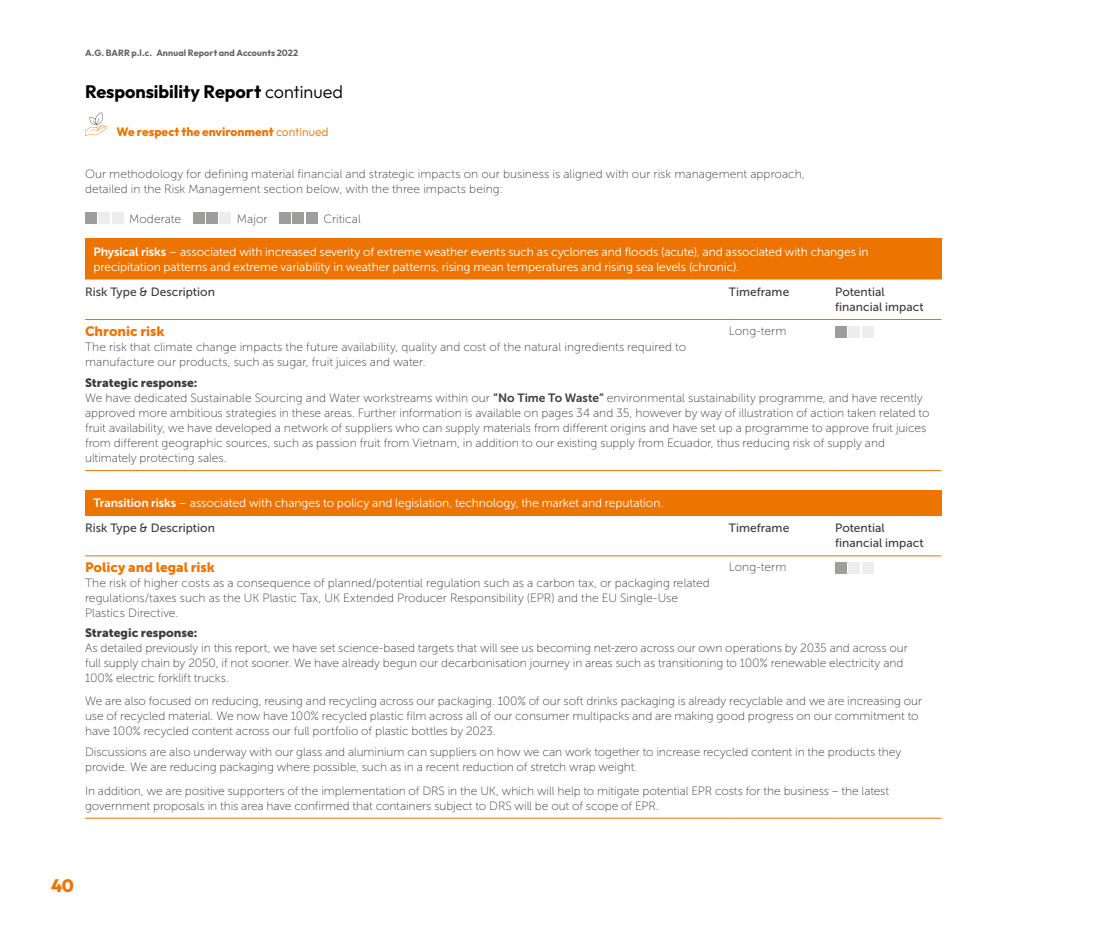
<style>
.page{position:relative;width:1106px;height:927px;background:#fff}
.page>*{position:absolute;margin:0;border:0;box-sizing:border-box;transform-origin:0 0}
.t1{font:700 18px "Outfit";color:#000}
.t2{font:800 18px "Outfit";color:#ee7402}
.t3{font:13.5px "Museo Sans 900";letter-spacing:-.005em;color:#ee7402}
.t4{font:12px/15px "Museo Sans 100";letter-spacing:-.005em;color:#3c3c3b}
.t5{font:12px/15px "Museo Sans 300";letter-spacing:-.01em;color:#fff}
.t6{font:12px/15px "Museo Sans 500";letter-spacing:.005em;color:#3c3c3b}
.t7{font:12px "Museo Sans 900";color:#3c3c3b}
.t8{font:800 12px "Outfit";color:#ee7402}
.t9{font:700 9px "Outfit";letter-spacing:.01em;color:#646363}
.s1{font-weight:300}
.s2{font-family:"Museo Sans 700"}
</style>
<div class="page">
<svg style="left:85px;top:112px;width:22px;height:24px"></svg>
<div style="left:85px;top:212px;width:12px;height:11px;background:#9d9d9c"></div>
<div style="left:98px;top:212px;width:12px;height:11px;background:#ededed"></div>
<div style="left:112px;top:212px;width:11px;height:11px;background:#ededed"></div>
<div style="left:193px;top:212px;width:11px;height:11px;background:#9d9d9c"></div>
<div style="left:206px;top:212px;width:12px;height:11px;background:#9d9d9c"></div>
<div style="left:220px;top:212px;width:11px;height:11px;background:#ededed"></div>
<div style="left:279px;top:212px;width:12px;height:11px;background:#9d9d9c"></div>
<div style="left:293px;top:212px;width:11px;height:11px;background:#9d9d9c"></div>
<div style="left:306px;top:212px;width:11px;height:11px;background:#9d9d9c"></div>
<div style="left:85px;top:238px;width:856px;height:41px;background:#ee7402"></div>
<hr style="left:85px;top:279px;width:644px;height:1px;background:#ee7402">
<hr style="left:729px;top:279px;width:106px;height:1px;background:#ee7402">
<hr style="left:835px;top:279px;width:106px;height:1px;background:#ee7402">
<hr style="left:85px;top:319px;width:644px;height:1px;background:#ee7402">
<hr style="left:729px;top:319px;width:106px;height:1px;background:#ee7402">
<hr style="left:835px;top:319px;width:106px;height:1px;background:#ee7402">
<hr style="left:85px;top:470px;width:644px;height:1px;background:#ee7402">
<hr style="left:729px;top:470px;width:106px;height:1px;background:#ee7402">
<hr style="left:835px;top:470px;width:106px;height:1px;background:#ee7402">
<div style="left:835px;top:326px;width:11px;height:12px;background:#9d9d9c"></div>
<div style="left:848px;top:326px;width:12px;height:12px;background:#ededed"></div>
<div style="left:862px;top:326px;width:11px;height:12px;background:#ededed"></div>
<div style="left:85px;top:490px;width:856px;height:25px;background:#ee7402"></div>
<hr style="left:85px;top:515px;width:644px;height:1px;background:#ee7402">
<hr style="left:729px;top:515px;width:106px;height:1px;background:#ee7402">
<hr style="left:835px;top:515px;width:106px;height:1px;background:#ee7402">
<hr style="left:85px;top:555px;width:644px;height:1px;background:#ee7402">
<hr style="left:729px;top:555px;width:106px;height:1px;background:#ee7402">
<hr style="left:835px;top:555px;width:106px;height:1px;background:#ee7402">
<hr style="left:85px;top:818px;width:644px;height:1px;background:#ee7402">
<hr style="left:729px;top:818px;width:106px;height:1px;background:#ee7402">
<hr style="left:835px;top:818px;width:106px;height:1px;background:#ee7402">
<div style="left:835px;top:562px;width:11px;height:12px;background:#9d9d9c"></div>
<div style="left:848px;top:562px;width:12px;height:12px;background:#ededed"></div>
<div style="left:862px;top:562px;width:11px;height:12px;background:#ededed"></div>
<p class="t9" style="left:85px;top:48px;width:215px">A.G. BARR p.l.c. Annual Report and Accounts 2022</p>
<h1 class="t1" style="left:85px;top:81px;width:259px">Responsibility Report <span class="s1">continued</span></h1>
<p class="t8" style="left:117px;top:125px;width:214px">We respect the environment <span class="s1">continued</span></p>
<p class="t4" style="left:85px;top:167px;width:721px">Our methodology for defining material financial and strategic impacts on our business is aligned with our risk management approach, detailed in the Risk Management section below, with the three impacts being:</p>
<p class="t4" style="left:129px;top:212px;width:53px">Moderate</p>
<p class="t4" style="left:237px;top:212px;width:32px">Major</p>
<p class="t4" style="left:323px;top:212px;width:39px">Critical</p>
<p class="t5" style="left:94px;top:244px;width:776px"><span class="s2">Physical risks</span> – associated with increased severity of extreme weather events such as cyclones and floods (acute), and associated with changes in precipitation patterns and extreme variability in weather patterns, rising mean temperatures and rising sea levels (chronic).</p>
<p class="t6" style="left:85px;top:284px;width:131px">Risk Type &amp; Description</p>
<p class="t6" style="left:728px;top:284px;width:62px">Timeframe</p>
<p class="t6" style="left:835px;top:284px;width:90px">Potential financial impact</p>
<p class="t3" style="left:85px;top:323px;width:81px">Chronic risk</p>
<p class="t4" style="left:85px;top:339px;width:602px">The risk that climate change impacts the future availability, quality and cost of the natural ingredients required to manufacture our products, such as sugar, fruit juices and water.</p>
<p class="t4" style="left:729px;top:323px;width:59px">Long-term</p>
<p class="t7" style="left:85px;top:376px;width:114px">Strategic response:</p>
<p class="t4" style="left:85px;top:391px;width:846px">We have dedicated Sustainable Sourcing and Water workstreams within our <span class="s2">“No Time To Waste”</span> environmental sustainability programme, and have recently approved more ambitious strategies in these areas. Further information is available on pages 34 and 35, however by way of illustration of action taken related to fruit availability, we have developed a network of suppliers who can supply materials from different origins and have set up a programme to approve fruit juices from different geographic sources, such as passion fruit from Vietnam, in addition to our existing supply from Ecuador, thus reducing risk of supply and ultimately protecting sales.</p>
<p class="t5" style="left:94px;top:495px;width:571px"><span class="s2">Transition risks</span> – associated with changes to policy and legislation, technology, the market and reputation.</p>
<p class="t6" style="left:85px;top:521px;width:131px">Risk Type &amp; Description</p>
<p class="t6" style="left:728px;top:521px;width:62px">Timeframe</p>
<p class="t6" style="left:835px;top:521px;width:90px">Potential financial impact</p>
<p class="t3" style="left:85px;top:560px;width:131px">Policy and legal risk</p>
<p class="t4" style="left:85px;top:576px;width:626px">The risk of higher costs as a consequence of planned/potential regulation such as a carbon tax, or packaging related regulations/taxes such as the UK Plastic Tax, UK Extended Producer Responsibility (EPR) and the EU Single-Use<br>Plastics Directive.</p>
<p class="t4" style="left:729px;top:559px;width:59px">Long-term</p>
<p class="t7" style="left:85px;top:625px;width:114px">Strategic response:</p>
<p class="t4" style="left:85px;top:640px;width:824px">As detailed previously in this report, we have set science-based targets that will see us becoming net-zero across our own operations by 2035 and across our full supply chain by 2050, if not sooner. We have already begun our decarbonisation journey in areas such as transitioning to 100% renewable electricity and<br>100% electric forklift trucks.</p>
<p class="t4" style="left:85px;top:694px;width:838px">We are also focused on reducing, reusing and recycling across our packaging. 100% of our soft drinks packaging is already recyclable and we are increasing our use of recycled material. We now have 100% recycled plastic film across all of our consumer multipacks and are making good progress on our commitment to have 100% recycled content across our full portfolio of plastic bottles by 2023.</p>
<p class="t4" style="left:85px;top:745px;width:817px">Discussions are also underway with our glass and aluminium can suppliers on how we can work together to increase recycled content in the products they provide. We are reducing packaging where possible, such as in a recent reduction of stretch wrap weight.</p>
<p class="t4" style="left:85px;top:783px;width:805px">In addition, we are positive supporters of the implementation of DRS in the UK, which will help to mitigate potential EPR costs for the business – the latest government proposals in this area have confirmed that containers subject to DRS will be out of scope of EPR.</p>
<h1 class="t2" style="left:51px;top:875px;width:25px">40</h1>
</div>
